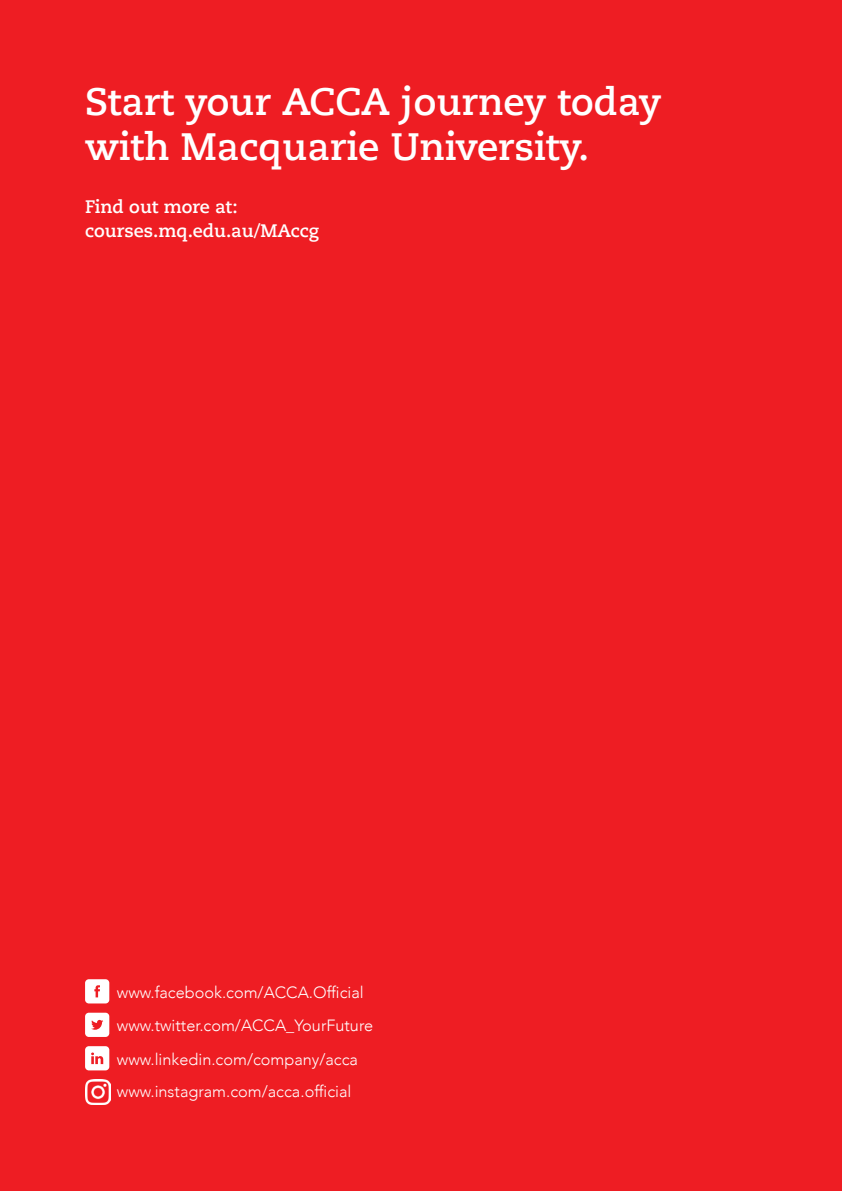
<style>
.page{position:relative;width:842px;height:1191px;background:#ee1d23}
.page>*{position:absolute;margin:0;border:0;box-sizing:border-box;transform-origin:0 0}
.Page_Heading{font:700 38px/45.6px "Caeciliae Text";color:#fff}
.Body_copy_Sub_head{font:700 18px/24px "Caeciliae Text";color:#fff}
.t1{font:300 16.2px "Avenir";color:#fff}
</style>
<div class="page">
<svg style="left:85px;top:979px;width:24px;height:24px"></svg>
<svg style="left:85px;top:1012px;width:24px;height:25px"></svg>
<svg style="left:85px;top:1046px;width:24px;height:24px"></svg>
<img style="left:85px;top:1079px;width:25px;height:25px">
<p class="Page_Heading" style="left:85px;top:77px;width:577px">Start your ACCA journey today with Macquarie University.</p>
<p class="Body_copy_Sub_head" style="left:85px;top:194px;width:236px">Find out more at: courses.mq.edu.au/MAccg</p>
<p class="t1" style="left:117px;top:982px;width:248px">www.facebook.com/ACCA.Official</p>
<p class="t1" style="left:117px;top:1016px;width:258px">www.twitter.com/ACCA_YourFuture</p>
<p class="t1" style="left:117px;top:1049px;width:243px">www.linkedin.com/company/acca</p>
<p class="t1" style="left:117px;top:1081px;width:236px">www.instagram.com/acca.official</p>
</div>
